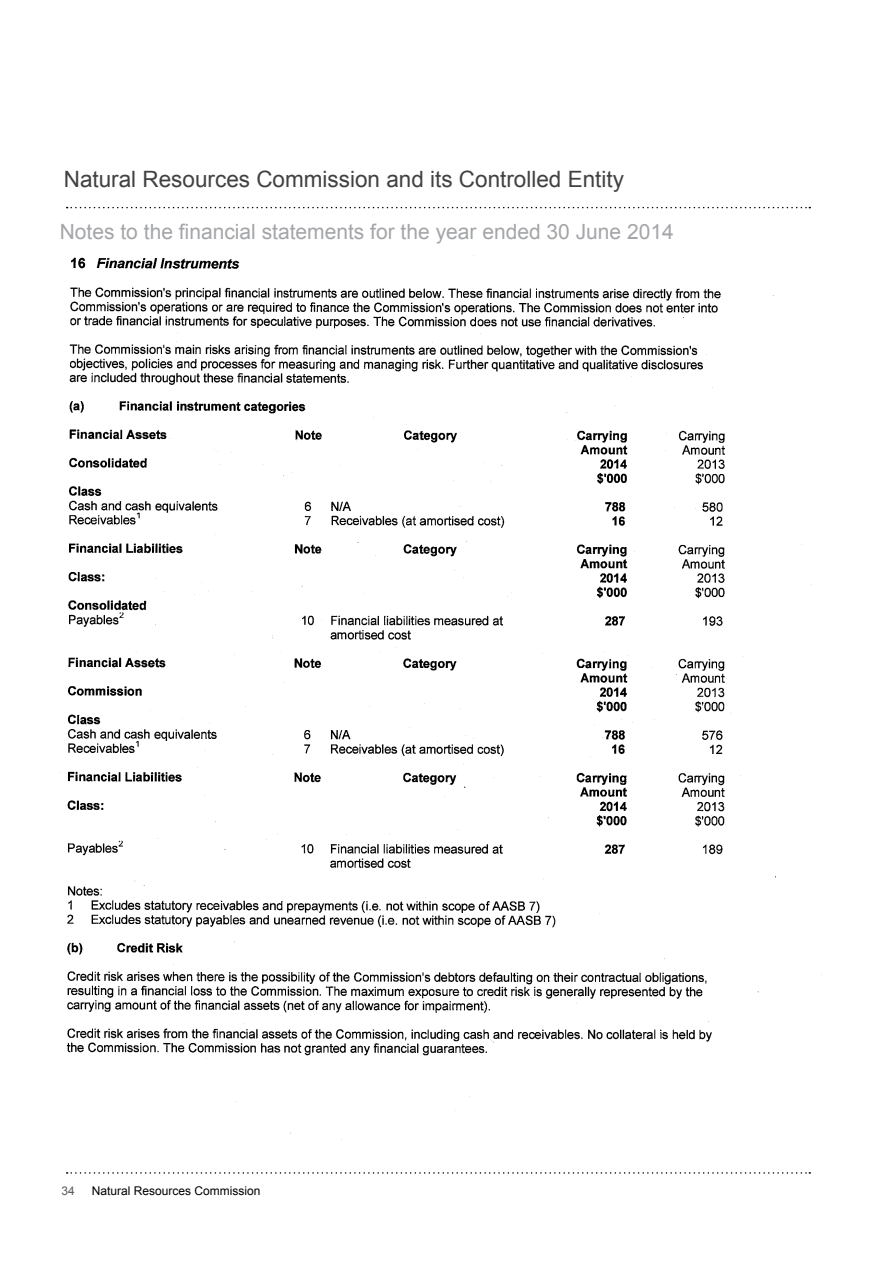
<style>
.page{position:relative;width:893px;height:1263px;background:#fff}
.page>*{position:absolute;margin:0;border:0;box-sizing:border-box;transform-origin:0 0}
.t1{font:22.5px "Arial";color:#414042}
.t2{font:21px "Arial";color:#a3a5a8}
.t3{font:12px "Arial";color:#000}
.t4{font:12px "Arial";color:#58595b}
</style>
<div class="page">
<svg style="left:67px;top:207px;width:743px;height:1px"></svg>
<svg style="left:67px;top:1172px;width:743px;height:2px"></svg>
<img style="left:66px;top:255px;width:756px;height:885px">
<p class="t1" style="left:64px;top:164px;width:562px">Natural Resources Commission and its Controlled Entity</p>
<p class="t2" style="left:60px;top:218px;width:616px">Notes to the financial statements for the year ended 30 June 2014</p>
<p class="t4" style="left:62px;top:1183px;width:15px">34</p>
<p class="t3" style="left:92px;top:1183px;width:170px">Natural Resources Commission</p>
</div>
